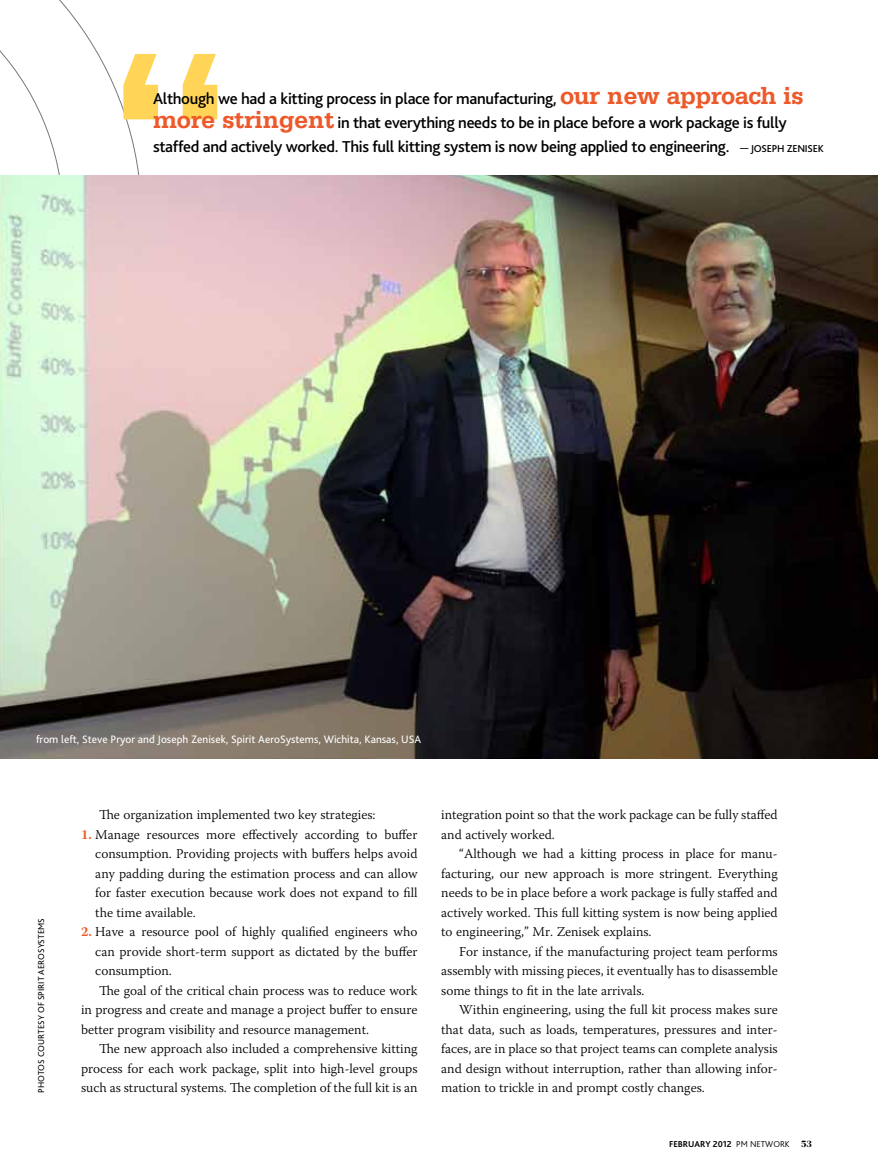
<style>
.page{position:relative;width:878px;height:1175px;background:#fff}
.page>*{position:absolute;margin:0;border:0;box-sizing:border-box;transform-origin:0 0}
.t1{font:700 236.85px "Serifa Std";color:#ffd457}
.t2{font:500 16.5px/24px "Bliss 2";letter-spacing:-.02em;color:#000}
.t3{font:300 13.5px/19.5px "Warnock Pro";color:#000;text-align:justify}
.t4{font:11.25px "Bliss 2";color:#fff}
.t5{font:9px "Bliss 2";color:#000}
.t6{font:700 9px "Bliss 2";color:#000}
.s1{font-family:"Serifa Std";font-weight:700;font-size:25.5px;color:#ed592a}
.s2{font-size:10.5px}
.s3{font-weight:700;color:#ed592a}
.s4{font-weight:300}
.s5{font-family:"Fenice Std"}
</style>
<div class="page">
<svg style="left:0;top:0;width:142px;height:176px"></svg>
<img style="left:0;top:176px;width:878px;height:582px">
<h1 class="t1" style="left:104px;top:-8px;width:133px">“</h1>
<p class="t2" style="left:153px;top:87px;width:672px">Although we had a kitting process in place for manufacturing, <span class="s1">our new approach is more stringent</span> in that everything needs to be in place before a work package is fully staffed and actively worked. This full kitting system is now being applied to engineering. <span class="s2">— Joseph Zenisek</span></p>
<p class="t4" style="left:36px;top:732px;width:386px">from left, Steve Pryor and Joseph Zenisek, Spirit AeroSystems, Wichita, Kansas, USA</p>
<p class="t5" style="left:36px;top:1093px;width:176px;rotate:-90deg">photos courtesy of Spirit AeroSystems</p>
<p class="t3" style="left:99px;top:805px;width:278px">The organization implemented two key strategies:</p>
<p class="t3" style="left:95px;top:824px;width:324px;text-indent:-14px"><span class="s3">1.</span> Manage resources more effectively according to buffer consumption. Providing projects with buffers helps avoid any padding during the estimation process and can allow for faster execution because work does not expand to fill the time available.</p>
<p class="t3" style="left:81px;top:922px;width:338px"><span class="s3">2.</span> Have a resource pool of highly qualified engineers who</p>
<p class="t3" style="left:95px;top:941px;width:323px">can provide short-term support as dictated by the buffer</p>
<p class="t3" style="left:95px;top:961px;width:78px">consumption.</p>
<p class="t3" style="left:99px;top:980px;width:320px">The goal of the critical chain process was to reduce work</p>
<p class="t3" style="left:81px;top:1000px;width:338px">in progress and create and manage a project buffer to ensure</p>
<p class="t3" style="left:81px;top:1019px;width:289px">better program visibility and resource management.</p>
<p class="t3" style="left:99px;top:1039px;width:320px">The new approach also included a comprehensive kitting</p>
<p class="t3" style="left:81px;top:1058px;width:338px">process for each work package, split into high-level groups</p>
<p class="t3" style="left:81px;top:1078px;width:338px">such as structural systems. The completion of the full kit is an</p>
<p class="t3" style="left:441px;top:805px;width:338px">integration point so that the work package can be fully staffed and actively worked.</p>
<p class="t3" style="left:441px;top:843px;width:338px;text-indent:18px">“Although we had a kitting process in place for manu&shy;facturing, our new approach is more stringent. Everything needs to be in place before a work package is fully staffed and actively worked. This full kitting system is now being applied to engineering,” Mr. Zenisek explains.</p>
<p class="t3" style="left:441px;top:941px;width:338px;text-indent:18px">For instance, if the manufacturing project team performs assembly with missing pieces, it eventually has to disassemble some things to fit in the late arrivals.</p>
<p class="t3" style="left:441px;top:999px;width:338px;text-indent:18px">Within engineering, using the full kit process makes sure that data, such as loads, temperatures, pressures and inter&shy;faces, are in place so that project teams can complete analysis and design without interruption, rather than allowing infor&shy;mation to trickle in and prompt costly changes.</p>
<p class="t6" style="left:669px;top:1138px;width:144px">FEBRUARY 2012 <span class="s4">PM NETWORK</span> <span class="s5">53</span></p>
</div>
